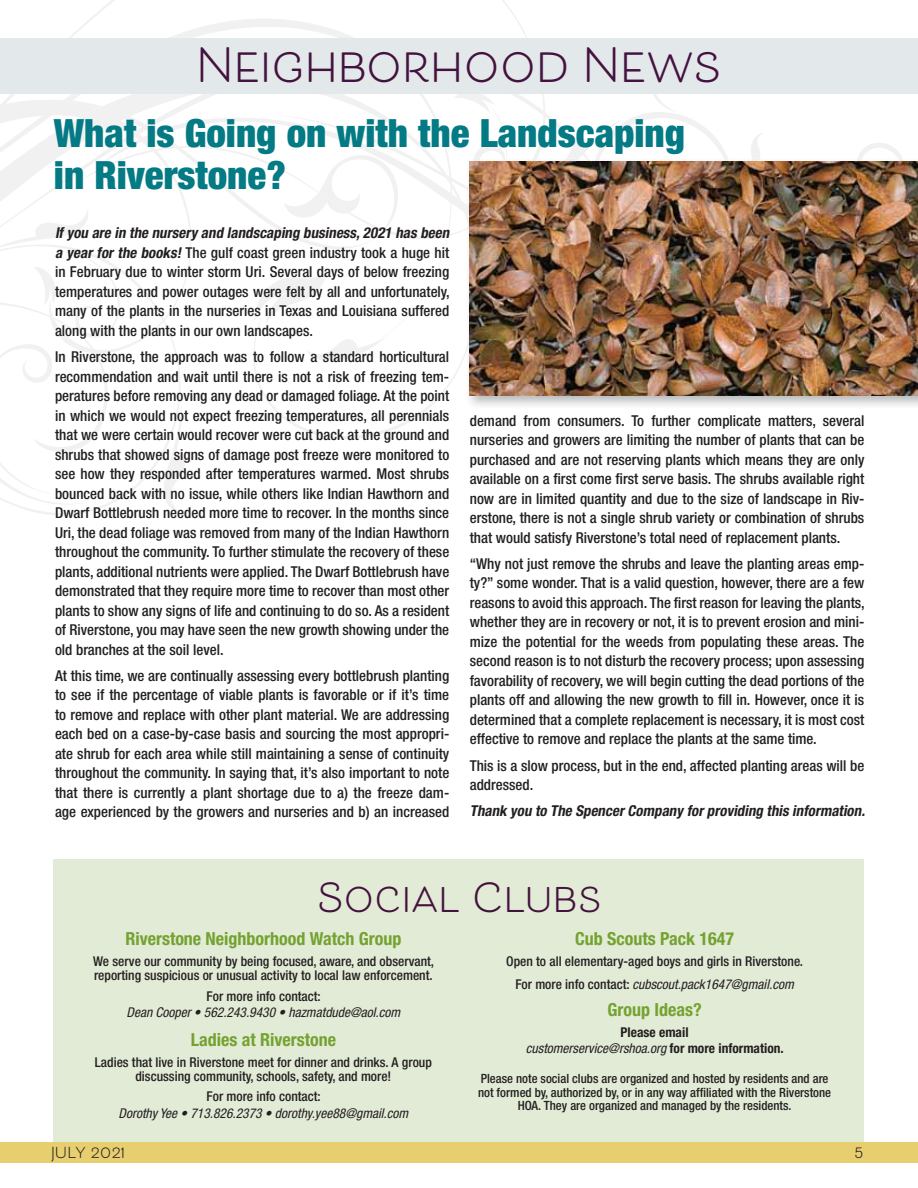
<style>
.page{position:relative;width:918px;height:1188px;background:#fff}
.page>*{position:absolute;margin:0;border:0;box-sizing:border-box;transform-origin:0 0}
.t1{font:700 46.5px "Beloved Sans Basic";color:#43123e}
.t2{font:700 39.3px "Beloved Sans Basic";color:#43123e}
.t3{font:900 condensed 39px/42px "Helvetica Neue";color:#037a84}
.t4{font:700 condensed 18px "Helvetica Neue";color:#74a230}
.t5{font:500 condensed 15px/19.5px "Helvetica Neue";color:#231f20;text-align:justify}
.t6{font:italic 700 condensed 15px "Helvetica Neue";color:#231f20}
.t7{font:700 15px "Beloved Sans Basic";letter-spacing:.02em;color:#231f20}
.t8{font:500 condensed 13.5px/14.2px "Helvetica Neue";color:#231f20;text-align:center}
.t9{font:italic condensed 13.5px "Helvetica Neue";color:#231f20}
.t10{font:700 condensed 13.5px/16.5px "Helvetica Neue";color:#231f20;text-align:center}
.t11{font:500 condensed 12.75px/13.5px "Helvetica Neue";color:#231f20;text-align:center}
.s1{font-weight:700;font-style:italic}
.s2{font-weight:400;font-style:italic}
</style>
<div class="page">
<div style="left:54px;top:860px;width:810px;height:285px;background:#e2ebd6"></div>
<svg style="left:14px;top:451px;width:149px;height:64px"></svg>
<svg style="left:649px;top:93px;width:35px;height:18px"></svg>
<svg style="left:0;top:439px;width:121px;height:66px"></svg>
<svg style="left:163px;top:439px;width:22px;height:72px"></svg>
<svg style="left:0;top:341px;width:466px;height:98px"></svg>
<svg style="left:0;top:158px;width:384px;height:183px"></svg>
<svg style="left:0;top:0;width:545px;height:158px"></svg>
<svg style="left:77px;top:105px;width:431px;height:134px"></svg>
<svg style="left:454px;top:93px;width:41px;height:19px"></svg>
<svg style="left:94px;top:112px;width:579px;height:101px"></svg>
<svg style="left:264px;top:114px;width:638px;height:75px"></svg>
<div style="left:0;top:1142px;width:918px;height:21px;background:#e7ce6f"></div>
<div style="left:0;top:38px;width:918px;height:55px;background:#e3e8ea"></div>
<img style="left:469px;top:161px;width:449px;height:245px">
<img style="left:466px;top:340px;width:3px;height:12px">
<img style="left:466px;top:158px;width:441px;height:81px">
<img style="left:469px;top:162px;width:449px;height:233px">
<h1 class="t1" style="left:196px;top:39px;width:527px">Neighborhood News</h1>
<h3 class="t3" style="left:54px;top:116px;width:633px">What is Going on with the Landscaping in Riverstone?</h3>
<p class="t5" style="left:55px;top:225px;width:398px;text-align:left"><span class="s1">If you are in the nursery and landscaping business,2021 has been a year for the books!</span> The gulf coast green industry took a huge hit in February due to winter storm Uri. Several days of below freezing temperatures and power outages were felt by all and unfortunately, many of the plants in the nurseries in Texas and Louisiana suffered along with the plants in our own landscapes.</p>
<p class="t5" style="left:55px;top:348px;width:396px">In Riverstone, the approach was to follow a standard horticultural recommendation and wait until there is not a risk of freezing tem&shy;peratures before removing any dead or damaged foliage. At the point in which we would not expect freezing temperatures, all perennials that we were certain would recover were cut back at the ground and shrubs that showed signs of damage post freeze were monitored to see how they responded after temperatures warmed. Most shrubs bounced back with no issue, while others like Indian Hawthorn and Dwarf Bottlebrush needed more time to recover. In the months since Uri, the dead foliage was removed from many of the Indian Hawthorn throughout the community. To further stimulate the recovery of these plants, additional nutrients were applied. The Dwarf Bottlebrush have demonstrated that they require more time to recover than most other plants to show any signs of life and continuing to do so. As a resident of Riverstone, you may have seen the new growth showing under the old branches at the soil level.</p>
<p class="t5" style="left:55px;top:667px;width:396px">At this time, we are continually assessing every bottlebrush planting to see if the percentage of viable plants is favorable or if it’s time to remove and replace with other plant material. We are addressing each bed on a case-by-case basis and sourcing the most appropri&shy;ate shrub for each area while still maintaining a sense of continuity throughout the community. In saying that, it’s also important to note that there is currently a plant shortage due to a) the freeze dam&shy;age experienced by the growers and nurseries and b) an increased</p>
<p class="t5" style="left:470px;top:412px;width:396px">demand from consumers. To further complicate matters, several nurseries and growers are limiting the number of plants that can be purchased and are not reserving plants which means they are only available on a first come first serve basis. The shrubs available right now are in limited quantity and due to the size of landscape in Riv&shy;erstone, there is not a single shrub variety or combination of shrubs that would satisfy Riverstone’s total need of replacement plants.</p>
<p class="t5" style="left:470px;top:555px;width:397px">“Why not just remove the shrubs and leave the planting areas emp&shy;ty?” some wonder. That is a valid question, however, there are a few reasons to avoid this approach. The first reason for leaving the plants, whether they are in recovery or not, it is to prevent erosion and mini&shy;mize the potential for the weeds from populating these areas. The second reason is to not disturb the recovery process; upon assessing favorability of recovery, we will begin cutting the dead portions of the plants off and allowing the new growth to fill in. However, once it is determined that a complete replacement is necessary, it is most cost effective to remove and replace the plants at the same time.</p>
<p class="t5" style="left:470px;top:757px;width:396px">This is a slow process, but in the end, affected planting areas will be addressed.</p>
<p class="t6" style="left:470px;top:806px;width:399px">Thank you to The Spencer Company for providing this information.</p>
<h2 class="t2" style="left:316px;top:875px;width:287px">Social Clubs</h2>
<p class="t4" style="left:125px;top:932px;width:278px">Riverstone Neighborhood Watch Group</p>
<p class="t8" style="left:93px;top:955px;width:342px;text-align:left">We serve our community by being focused, aware, and observant, reporting suspicious or unusual activity to local law enforcement.</p>
<p class="t8" style="left:206px;top:990px;width:116px">For more info contact:</p>
<p class="t9" style="left:127px;top:1007px;width:275px">Dean Cooper • 562.243.9430 • hazmatdude@aol.com</p>
<p class="t4" style="left:191px;top:1033px;width:147px">Ladies at Riverstone</p>
<p class="t8" style="left:95px;top:1056px;width:338px">Ladies that live in Riverstone meet for dinner and drinks. A group discussing community, schools, safety, and more!</p>
<p class="t8" style="left:206px;top:1090px;width:116px">For more info contact:</p>
<p class="t9" style="left:119px;top:1108px;width:291px">Dorothy Yee • 713.826.2373 • dorothy.yee88@gmail.com</p>
<p class="t4" style="left:575px;top:932px;width:160px">Cub Scouts Pack 1647</p>
<p class="t8" style="left:506px;top:951px;width:298px;line-height:23.2px">Open to all elementary-aged boys and girls in Riverstone.<br>For more info contact: <span class="s2">cubscout.pack1647@gmail.com</span></p>
<p class="t4" style="left:607px;top:1004px;width:96px">Group Ideas?</p>
<p class="t10" style="left:526px;top:1025px;width:259px">Please email<br><span class="s2">customerservice@rshoa.org</span> for more information.</p>
<p class="t11" style="left:478px;top:1073px;width:355px">Please note social clubs are organized and hosted by residents and are not formed by, authorized by, or in any way affiliated with the Riverstone<br>HOA. They are organized and managed by the residents.</p>
<p class="t7" style="left:51px;top:1144px;width:75px">JULY 2021</p>
<p class="t7" style="left:854px;top:1144px;width:10px">5</p>
</div>
